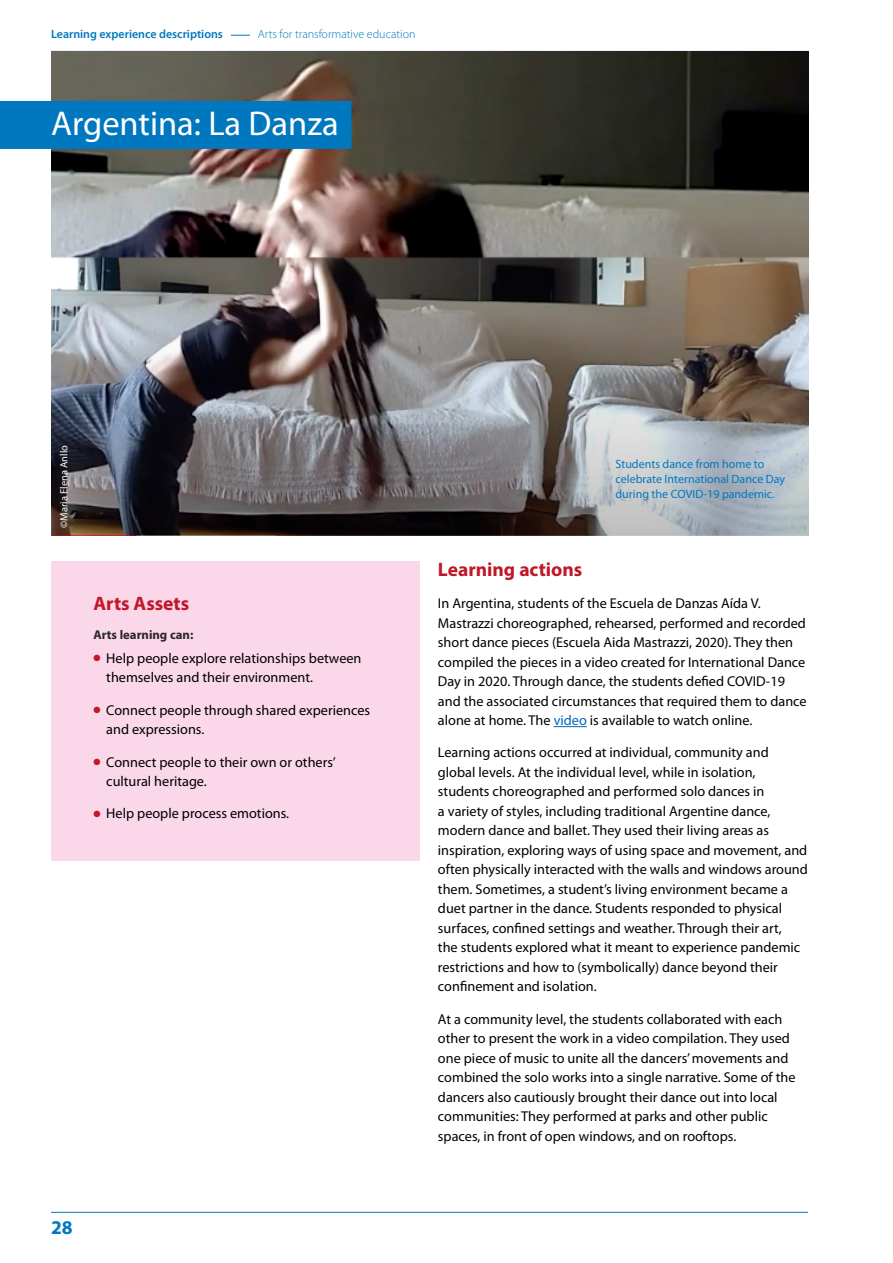
<style>
.page{position:relative;width:893px;height:1263px;background:#fff}
.page>*{position:absolute;margin:0;border:0;box-sizing:border-box;transform-origin:0 0}
.t1{font:34.5px "Myriad Pro";color:#fff}
.t2{font:700 19.5px "Myriad Pro";color:#c11728}
.t3{font:700 19.5px "Myriad Pro";color:#0078bf}
.t4{font:14.25px/19.5px "Myriad Pro";color:#000}
.t5{font:700 12.75px "Myriad Pro";color:#282827}
.t6{font:12px/15px "Myriad Pro";color:#0078bf}
.t7{font:600 12px "Myriad Pro";color:#0078bf}
.t8{font:300 12px "Myriad Pro";color:#0078bf}
.t9{font:10.5px "Myriad Pro";color:#fff}
.s1{color:#c11728}
.s2{color:#0563c1}
</style>
<div class="page">
<svg style="left:231px;top:35px;width:19px;height:1px"></svg>
<hr style="left:51px;top:1212px;width:757px;height:1px;background:#0078bf">
<img style="left:51px;top:51px;width:757px;height:485px">
<div style="left:0;top:101px;width:351px;height:48px;background:#0078bf"></div>
<div style="left:51px;top:561px;width:369px;height:300px;background:#fad7e9"></div>
<hr style="left:554px;top:726px;width:33px;height:1px;background:#0563c1">
<p class="t7" style="left:51px;top:27px;width:173px">Learning experience descriptions</p>
<p class="t8" style="left:258px;top:28px;width:159px">Arts for transformative education</p>
<h1 class="t1" style="left:51px;top:102px;width:289px">Argentina: La Danza</h1>
<p class="t9" style="left:57px;top:528px;width:84px;rotate:-90deg">©Maria Elena Anllo</p>
<h2 class="t2" style="left:94px;top:591px;width:97px">Arts Assets</h2>
<p class="t5" style="left:94px;top:627px;width:101px">Arts learning can:</p>
<p class="t4" style="left:106px;top:648px;width:257px;text-indent:-13px"><span class="s1">●</span> Help people explore relationships between themselves and their environment.</p>
<p class="t4" style="left:106px;top:700px;width:265px;text-indent:-13px"><span class="s1">●</span> Connect people through shared experiences and expressions.</p>
<p class="t4" style="left:106px;top:752px;width:231px;text-indent:-13px"><span class="s1">●</span> Connect people to their own or others’ cultural heritage.</p>
<p class="t4" style="left:94px;top:803px;width:197px"><span class="s1">●</span> Help people process emotions.</p>
<h2 class="t3" style="left:51px;top:1215px;width:23px">28</h2>
<p class="t6" style="left:615px;top:456px;width:171px">Students dance from home to celebrate International Dance Day during the COVID-19 pandemic.</p>
<h2 class="t2" style="left:438px;top:557px;width:146px">Learning actions</h2>
<p class="t4" style="left:438px;top:593px;width:370px">In Argentina, students of the Escuela de Danzas Aída V.<br>Mastrazzi choreographed, rehearsed, performed and recorded short dance pieces (Escuela Aida Mastrazzi, 2020). They then compiled the pieces in a video created for International Dance Day in 2020. Through dance, the students defied COVID-19 and the associated circumstances that required them to dance alone at home. The <span class="s2">video</span> is available to watch online.</p>
<p class="t4" style="left:438px;top:743px;width:371px">Learning actions occurred at individual, community and global levels. At the individual level, while in isolation, students choreographed and performed solo dances in<br>a variety of styles, including traditional Argentine dance, modern dance and ballet. They used their living areas as inspiration, exploring ways of using space and movement, and often physically interacted with the walls and windows around them. Sometimes, a student’s living environment became a duet partner in the dance. Students responded to physical surfaces, confined settings and weather. Through their art,<br>the students explored what it meant to experience pandemic restrictions and how to (symbolically) dance beyond their confinement and isolation.</p>
<p class="t4" style="left:438px;top:1009px;width:359px">At a community level, the students collaborated with each other to present the work in a video compilation. They used one piece of music to unite all the dancers’ movements and combined the solo works into a single narrative. Some of the dancers also cautiously brought their dance out into local communities: They performed at parks and other public spaces, in front of open windows, and on rooftops.</p>
</div>
